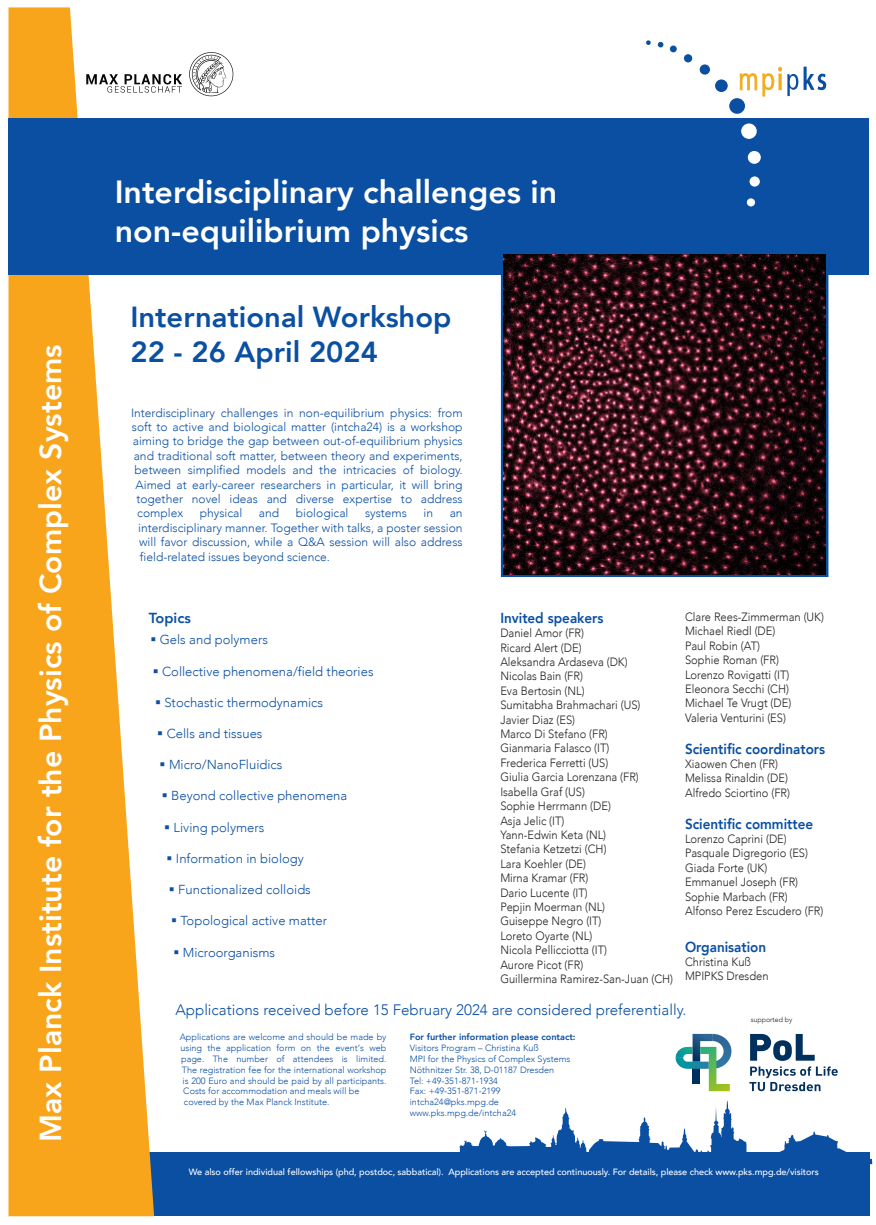
<style>
.page{position:relative;width:876px;height:1225px;background:#fff}
.page>*{position:absolute;margin:0;border:0;box-sizing:border-box;transform-origin:0 0}
.t1{font:800 32px/38.4px "Avenir";color:#fff}
.t2{font:800 30.3px "Avenir";color:#fff}
.t3{font:800 29px/34.8px "Avenir";color:#0a4fa2}
.t4{font:300 15.1px "Avenir";color:#0a4fa2}
.t5{font:800 14.5px "Avenir";color:#0a4fa2;scale:.93 1}
.t6{font:800 14.5px "Avenir";color:#0a4fa2}
.t7{font:300 13px "Avenir";color:#0a4fa2}
.t8{font:300 12px/14.4px "Avenir";color:#231f20;scale:.93 1}
.t9{font:300 12px/14.4px "Avenir";color:#0a4fa2;text-align:justify}
.t10{font:300 9.1px/10.9px "Avenir";color:#0a4fa2}
.t11{font:500 9.1px "Avenir";letter-spacing:-.005em;color:#fff}
.t12{font:800 9.1px "Avenir";color:#0a4fa2}
.t13{font:300 7px "Avenir";color:#231f20}
</style>
<div class="page">
<div style="left:10px;top:1152px;width:860px;height:64px;background:#0a4fa2"></div>
<svg style="left:9px;top:7px;width:145px;height:1209px;fill:#f9a51b"></svg>
<div style="left:9px;top:118px;width:860px;height:156px;background:#0a4fa2"></div>
<svg style="left:646px;top:40px;width:5px;height:5px"></svg>
<svg style="left:658px;top:42px;width:5px;height:5px"></svg>
<div style="left:670px;top:46px;width:7px;height:6px;background:#0a4fa2;border-radius:50%"></div>
<div style="left:684px;top:54px;width:8px;height:8px;background:#0a4fa2;border-radius:50%"></div>
<div style="left:700px;top:64px;width:10px;height:11px;background:#0a4fa2;border-radius:50%"></div>
<div style="left:715px;top:79px;width:13px;height:13px;background:#0a4fa2;border-radius:50%"></div>
<div style="left:729px;top:98px;width:16px;height:16px;background:#0a4fa2;border-radius:50%"></div>
<div style="left:741px;top:123px;width:16px;height:16px;background:#fff;border-radius:50%"></div>
<div style="left:748px;top:151px;width:13px;height:13px;background:#fff;border-radius:50%"></div>
<div style="left:749px;top:176px;width:11px;height:11px;background:#fff;border-radius:50%"></div>
<div style="left:747px;top:198px;width:8px;height:8px;background:#fff;border-radius:50%"></div>
<svg style="left:740px;top:73px;width:17px;height:17px"></svg>
<svg style="left:763px;top:67px;width:63px;height:29px"></svg>
<svg style="left:501px;top:274px;width:327px;height:303px;background:#0d448c"></svg>
<svg style="left:86px;top:74px;width:96px;height:19px"></svg>
<svg style="left:189px;top:52px;width:44px;height:44px"></svg>
<img style="left:503px;top:254px;width:323px;height:320px">
<svg style="left:749px;top:1034px;width:89px;height:57px"></svg>
<svg style="left:676px;top:1034px;width:55px;height:57px"></svg>
<svg style="left:459px;top:1100px;width:413px;height:64px"></svg>
<h2 class="t2" style="left:27px;top:1142px;width:799px;rotate:-90deg">Max Planck Institute for the Physics of Complex Systems</h2>
<h1 class="t1" style="left:115px;top:173px;width:444px">Interdisciplinary challenges in non-equilibrium physics</h1>
<h3 class="t3" style="left:130px;top:300px;width:322px">International Workshop<br>22 - 26 April 2024</h3>
<p class="t9" style="left:131px;top:405px;width:333px">Interdisciplinary challenges in non-equilibrium physics: from</p>
<p class="t9" style="left:132px;top:420px;width:332px">soft to active and biological matter (intcha24) is a workshop</p>
<p class="t9" style="left:133px;top:434px;width:331px">aiming to bridge the gap between out-of-equilibrium physics</p>
<p class="t9" style="left:134px;top:448px;width:330px">and traditional soft matter, between theory and experiments,</p>
<p class="t9" style="left:135px;top:463px;width:330px">between simplified models and the intricacies of biology.</p>
<p class="t9" style="left:136px;top:477px;width:329px">Aimed at early-career researchers in particular, it will bring</p>
<p class="t9" style="left:136px;top:492px;width:328px">together novel ideas and diverse expertise to address</p>
<p class="t9" style="left:137px;top:506px;width:47px">complex</p>
<p class="t9" style="left:200px;top:506px;width:44px">physical</p>
<p class="t9" style="left:259px;top:506px;width:22px">and</p>
<p class="t9" style="left:296px;top:506px;width:54px">biological</p>
<p class="t9" style="left:365px;top:506px;width:43px">systems</p>
<p class="t9" style="left:424px;top:506px;width:11px">in</p>
<p class="t9" style="left:138px;top:506px;width:326px;text-indent:311px">an interdisciplinary manner. Together with talks, a poster session will favor discussion, while a Q&amp;A session will also address field-related issues beyond science.</p>
<p class="t8" style="left:685px;top:609px;width:151px">Clare Rees-Zimmerman (UK)<br>Michael Riedl (DE)<br>Paul Robin (AT)<br>Sophie Roman (FR)<br>Lorenzo Rovigatti (IT)<br>Eleonora Secchi (CH)<br>Michael Te Vrugt (DE)<br>Valeria Venturini (ES)</p>
<p class="t5" style="left:685px;top:737px;width:152px">Scientific coordinators</p>
<p class="t8" style="left:685px;top:756px;width:114px">Xiaowen Chen (FR)<br>Melissa Rinaldin (DE)<br>Alfredo Sciortino (FR)</p>
<p class="t5" style="left:685px;top:812px;width:139px">Scientific committee</p>
<p class="t8" style="left:685px;top:831px;width:150px">Lorenzo Caprini (DE)<br>Pasquale Digregorio (ES)<br>Giada Forte (UK)<br>Emmanuel Joseph (FR)<br>Sophie Marbach (FR)<br>Alfonso Perez Escudero (FR)</p>
<p class="t5" style="left:685px;top:935px;width:89px">Organisation</p>
<p class="t8" style="left:685px;top:954px;width:91px">Christina Kuß<br>MPIPKS Dresden</p>
<p class="t13" style="left:751px;top:1015px;width:43px">supported by</p>
<p class="t5" style="left:500px;top:606px;width:112px">Invited speakers</p>
<p class="t8" style="left:500px;top:626px;width:187px">Daniel Amor (FR)<br>Ricard Alert (DE)<br>Aleksandra Ardaseva (DK)<br>Nicolas Bain (FR)<br>Eva Bertosin (NL)<br>Sumitabha Brahmachari (US)<br>Javier Diaz (ES)<br>Marco Di Stefano (FR)<br>Gianmaria Falasco (IT)<br>Frederica Ferretti (US)<br>Giulia Garcia Lorenzana (FR)<br>Isabella Graf (US)<br>Sophie Herrmann (DE)<br>Asja Jelic (IT)<br>Yann-Edwin Keta (NL)<br>Stefania Ketzetzi (CH)<br>Lara Koehler (DE)<br>Mirna Kramar (FR)<br>Dario Lucente (IT)<br>Pepjin Moerman (NL)<br>Guiseppe Negro (IT)<br>Loreto Oyarte (NL)<br>Nicola Pellicciotta (IT)<br>Aurore Picot (FR)<br>Guillermina Ramirez-San-Juan (CH)</p>
<p class="t6" style="left:149px;top:606px;width:44px">Topics</p>
<p class="t7" style="left:150px;top:632px;width:119px">▪ Gels and polymers</p>
<p class="t7" style="left:153px;top:663px;width:222px">▪ Collective phenomena/field theories</p>
<p class="t7" style="left:155px;top:694px;width:170px">▪ Stochastic thermodynamics</p>
<p class="t7" style="left:157px;top:726px;width:107px">▪ Cells and tissues</p>
<p class="t7" style="left:160px;top:757px;width:124px">▪ Micro/NanoFluidics</p>
<p class="t7" style="left:162px;top:788px;width:187px">▪ Beyond collective phenomena</p>
<p class="t7" style="left:164px;top:819px;width:102px">▪ Living polymers</p>
<p class="t7" style="left:167px;top:850px;width:139px">▪ Information in biology</p>
<p class="t7" style="left:169px;top:882px;width:143px">▪ Functionalized colloids</p>
<p class="t7" style="left:171px;top:913px;width:158px">▪ Topological active matter</p>
<p class="t7" style="left:173px;top:944px;width:103px">▪ Microorganisms</p>
<p class="t4" style="left:175px;top:1000px;width:512px">Applications received before 15 February 2024 are considered preferentially.</p>
<p class="t10" style="left:180px;top:1031px;width:208px">Applications are welcome and should be made by</p>
<p class="t10" style="left:180px;top:1042px;width:208px">using the application form on the event‘s web</p>
<p class="t10" style="left:181px;top:1053px;width:207px">page. The number of attendees is limited.</p>
<p class="t10" style="left:182px;top:1064px;width:206px">The registration fee for the international workshop</p>
<p class="t10" style="left:183px;top:1075px;width:205px">is 200 Euro and should be paid by all participants.</p>
<p class="t10" style="left:183px;top:1086px;width:178px">Costs for accommodation and meals will be</p>
<p class="t10" style="left:184px;top:1096px;width:147px">covered by the Max Planck Institute.</p>
<p class="t12" style="left:410px;top:1030px;width:167px">For further information please contact:</p>
<p class="t10" style="left:410px;top:1042px;width:162px">Visitors Program – Christina Kuß<br>MPI for the Physics of Complex Systems<br>Nöthnitzer Str. 38, D-01187 Dresden<br>Tel: +49-351-871-1934<br>Fax: +49-351-871-2199 intcha24@pks.mpg.de www.pks.mpg.de/intcha24</p>
<p class="t11" style="left:189px;top:1164px;width:632px">We also offer individual fellowships (phd, postdoc, sabbatical). Applications are accepted continuously. For details, please check www.pks.mpg.de/visitors</p>
</div>
